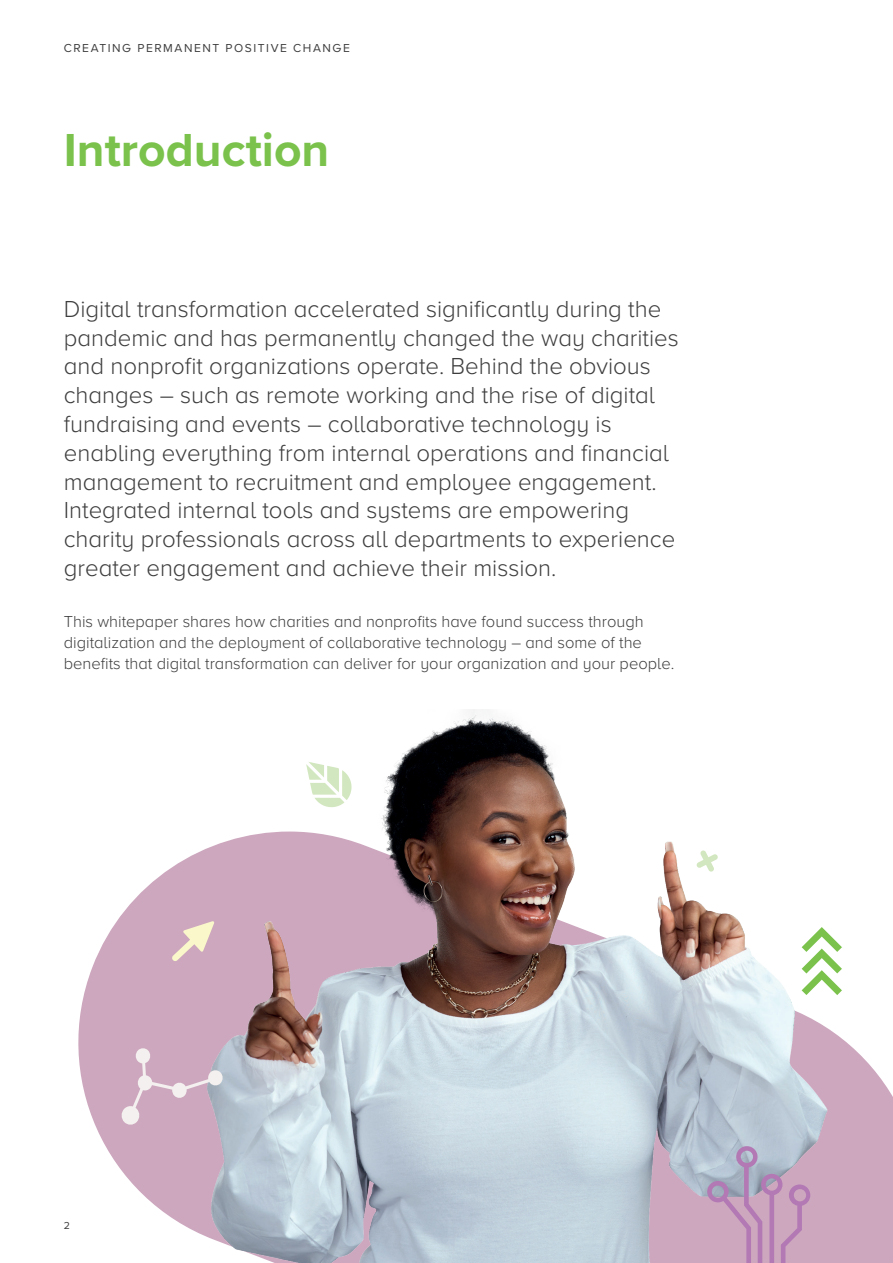
<style>
.page{position:relative;width:893px;height:1263px;background:#fff}
.page>*{position:absolute;margin:0;border:0;box-sizing:border-box;transform-origin:0 0}
.t1{font:700 48px "Proxima Nova A";color:#7ac24b}
.t2{font:300 24px/28.8px "Proxima Nova A";color:#3e3e3f}
.t3{font:300 16.5px/21px "Proxima Nova A";color:#3e3e3f}
.t4{font:12px "Proxima Nova A";letter-spacing:.13em;color:#3e3e3f}
.t5{font:10.5px "Proxima Nova A";color:#3e3e3f}
</style>
<div class="page">
<svg style="left:78px;top:871px;width:89px;height:344px;fill:#cda7be"></svg>
<img style="left:167px;top:710px;width:726px;height:553px">
<svg style="left:794px;top:927px;width:55px;height:70px"></svg>
<svg style="left:121px;top:1047px;width:102px;height:78px;background:#cfb2c5"></svg>
<svg style="left:696px;top:850px;width:22px;height:21px"></svg>
<svg style="left:707px;top:1145px;width:103px;height:118px;background:#bea3be"></svg>
<svg style="left:172px;top:921px;width:42px;height:40px;background:#ddc5c2"></svg>
<svg style="left:306px;top:762px;width:46px;height:46px"></svg>
<p class="t4" style="left:64px;top:39px;width:288px">CREATING PERMANENT POSITIVE CHANGE</p>
<h1 class="t1" style="left:64px;top:114px;width:267px">Introduction</h1>
<p class="t2" style="left:64px;top:293px;width:617px">Digital transformation accelerated significantly during the pandemic and has permanently changed the way charities and nonprofit organizations operate. Behind the obvious changes – such as remote working and the rise of digital fundraising and events – collaborative technology is enabling everything from internal operations and financial management to recruitment and employee engagement.<br>Integrated internal tools and systems are empowering charity professionals across all departments to experience greater engagement and achieve their mission.</p>
<p class="t3" style="left:64px;top:610px;width:612px">This whitepaper shares how charities and nonprofits have found success through digitalization and the deployment of collaborative technology – and some of the benefits that digital transformation can deliver for your organization and your people.</p>
<p class="t5" style="left:64px;top:1217px;width:8px">2</p>
</div>
